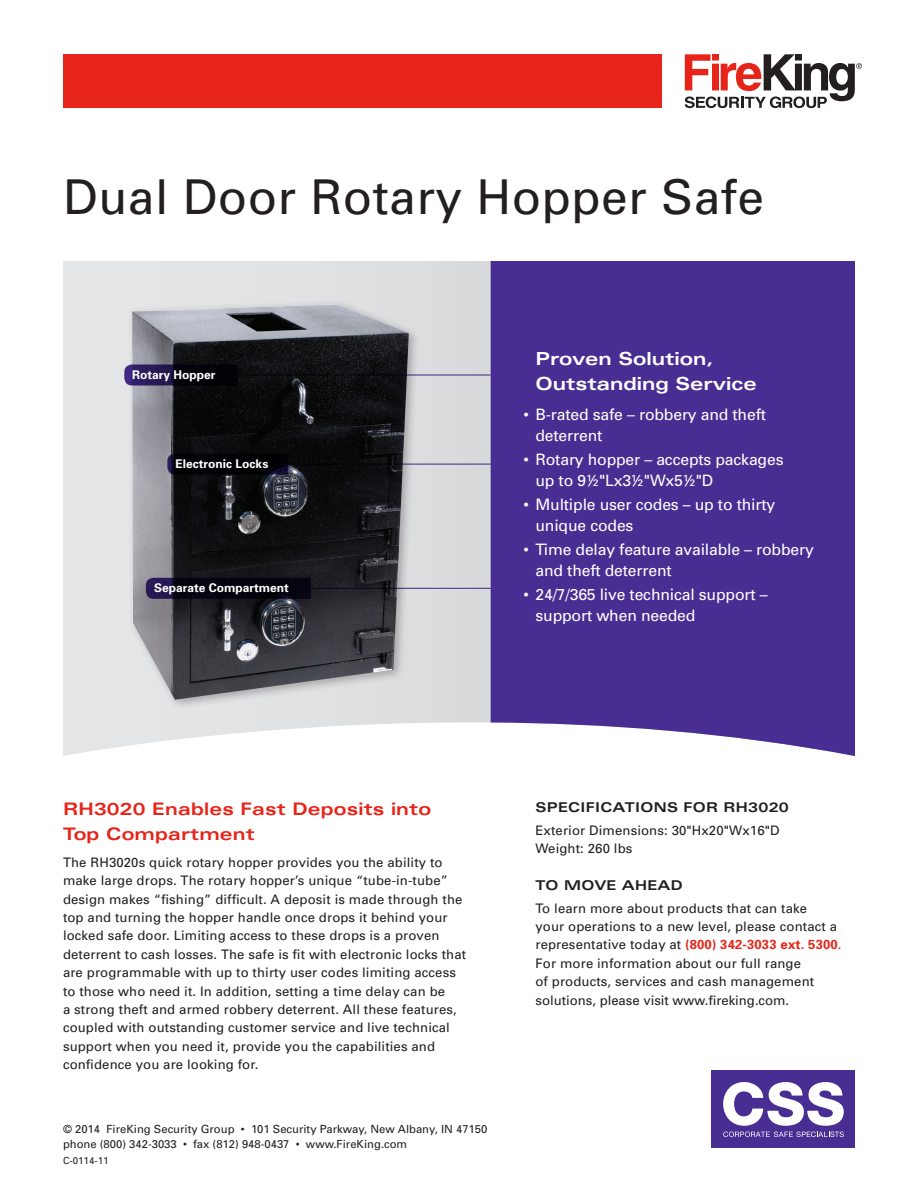
<style>
.page{position:relative;width:918px;height:1188px;background:#fff}
.page>*{position:absolute;margin:0;border:0;box-sizing:border-box;transform-origin:0 0}
.t1{font:48px "Univers";letter-spacing:.01em;color:#231f20}
.Top_Subhead_Lead-in{font:700 expanded 18px/24.8px "Univers";color:#fff}
.Subhead_Lead-in{font:700 expanded 17.25px/24.8px "Univers";letter-spacing:.01em;color:#e72419}
.Top_Bullets{font:15.75px/21px "Univers";letter-spacing:-.01em;color:#fff}
.Secondary_Subhead{font:700 expanded 13.5px "Univers";letter-spacing:.02em;color:#231f20}
.Opening_Text{font:13.2px/18.3px "Univers";letter-spacing:.01em;color:#231f20}
.Text{font:13.2px/18.3px "Univers";letter-spacing:.01em;color:#231f20}
.t2{font:700 12px "Univers";color:#fff}
.t3{font:11.25px "Univers";color:#231f20}
.t4{font:9.75px "Univers";color:#231f20}
.s1{font-weight:700;color:#e72419}
.s2{color:#e72419}
</style>
<div class="page">
<svg style="left:63px;top:261px;width:428px;height:495px"></svg>
<div style="left:491px;top:261px;width:364px;height:495px;background:#482e92"></div>
<div style="left:127px;top:300px;width:293px;height:411px;background:#231f20;opacity:.3"></div>
<img style="left:132px;top:305px;width:277px;height:395px">
<svg style="left:685px;top:54px;width:177px;height:54px"></svg>
<div style="left:63px;top:54px;width:599px;height:54px;background:#e72419"></div>
<div style="left:712px;top:1071px;width:143px;height:77px;background:#482e92"></div>
<svg style="left:723px;top:1082px;width:121px;height:44px"></svg>
<svg style="left:723px;top:1132px;width:121px;height:5px"></svg>
<svg style="left:124px;top:364px;width:114px;height:22px"></svg>
<hr style="left:238px;top:375px;width:253px;height:1px;background:#482e92">
<svg style="left:146px;top:578px;width:165px;height:21px"></svg>
<hr style="left:311px;top:588px;width:180px;height:1px;background:#482e92">
<svg style="left:167px;top:454px;width:121px;height:21px"></svg>
<hr style="left:288px;top:464px;width:203px;height:1px;background:#482e92">
<p class="t1" style="left:63px;top:167px;width:703px">Dual Door Rotary Hopper Safe</p>
<p class="t2" style="left:132px;top:367px;width:85px">Rotary Hopper</p>
<p class="t2" style="left:176px;top:456px;width:94px">Electronic Locks</p>
<p class="t2" style="left:154px;top:580px;width:136px">Separate Compartment</p>
<p class="Top_Subhead_Lead-in" style="left:536px;top:346px;width:223px">Proven Solution,<br>Outstanding Service</p>
<p class="Top_Bullets" style="left:536px;top:403px;width:232px;text-indent:-12px">• B-rated safe – robbery and theft deterrent</p>
<p class="Top_Bullets" style="left:536px;top:448px;width:250px;text-indent:-12px">• Rotary hopper – accepts packages up to 9½"Lx3½"Wx5½"D</p>
<p class="Top_Bullets" style="left:536px;top:493px;width:241px;text-indent:-12px">• Multiple user codes – up to thirty unique codes</p>
<p class="Top_Bullets" style="left:536px;top:538px;width:280px;text-indent:-12px">• Time delay feature available – robbery and theft deterrent</p>
<p class="Top_Bullets" style="left:536px;top:583px;width:234px;text-indent:-12px">• 24/7/365 live technical support – support when needed</p>
<p class="Subhead_Lead-in" style="left:63px;top:796px;width:370px">RH3020 Enables Fast Deposits into<br>Top Compartment</p>
<p class="Opening_Text" style="left:63px;top:853px;width:405px">The RH3020s quick rotary hopper provides you the ability to make large drops. The rotary hopper’s unique “tube-in-tube” design makes “fishing” difficult. A deposit is made through the top and turning the hopper handle once drops it behind your locked safe door. Limiting access to these drops is a proven deterrent to cash losses. The safe is fit with electronic locks that are programmable with up to thirty user codes limiting access to those who need it. In addition, setting a time delay can be<br>a strong theft and armed robbery deterrent. All these features, coupled with outstanding customer service and live technical support when you need it, provide you the capabilities and confidence you are looking for.</p>
<p class="t3" style="left:63px;top:1122px;width:426px">© 2014 FireKing Security Group • 101 Security Parkway, New Albany, IN 47150</p>
<p class="t3" style="left:63px;top:1137px;width:346px">phone (800) 342-3033 • fax (812) 948-0437 • www.FireKing.com</p>
<p class="t4" style="left:63px;top:1155px;width:47px">C-0114-11</p>
<p class="Secondary_Subhead" style="left:536px;top:799px;width:255px">SPECIFICATIONS FOR RH3020</p>
<p class="Text" style="left:535px;top:821px;width:246px">Exterior Dimensions: 30"Hx20"Wx16"D<br>Weight: 260 lbs</p>
<p class="Secondary_Subhead" style="left:536px;top:877px;width:149px">TO MOVE AHEAD</p>
<p class="Text" style="left:536px;top:899px;width:308px">To learn more about products that can take<br>your operations to a new level, please contact a representative today at <span class="s1">(800) 342-3033 ext. 5300</span><span class="s2">.<br></span>For more information about our full range<br>of products, services and cash management solutions, please visit www.fireking.com.</p>
</div>
